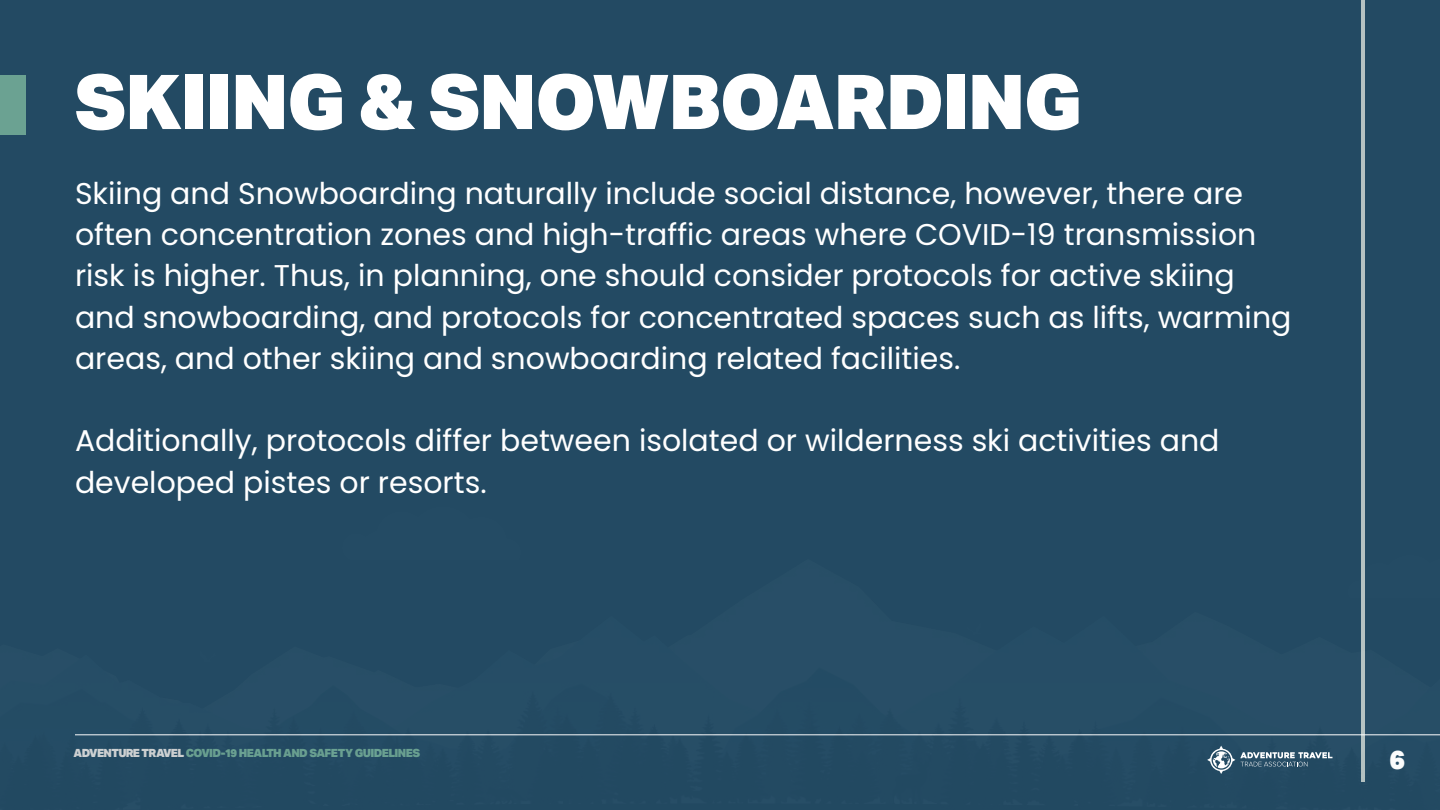
<style>
.page{position:relative;width:1440px;height:810px;background:#234a63}
.page>*{position:absolute;margin:0;border:0;box-sizing:border-box;transform-origin:0 0}
.t1{font:900 75.75px "Aktiv Grotesk";letter-spacing:-.015em;color:#fff}
.t2{font:30px/41.2px "Poppins";color:#fff}
.t3{font:900 26.25px "Aktiv Grotesk";color:#fff}
.t4{font:900 11.25px "Aktiv Grotesk";letter-spacing:-.055em;color:#6ba292}
.s1{color:#d1d3d4}
</style>
<div class="page">
<div style="left:0;top:75px;width:26px;height:60px;background:#6ba292"></div>
<hr style="left:1361px;top:0;width:4px;height:781px;background:#b5c2c2">
<img style="left:75px;top:734px;width:1365px;height:48px">
<svg style="left:1207px;top:746px;width:125px;height:28px"></svg>
<h1 class="t1" style="left:74px;top:53px;width:1010px">SKIING &amp; SNOWBOARDING</h1>
<p class="t2" style="left:75px;top:173px;width:1218px">Skiing and Snowboarding naturally include social distance, however, there are often concentration zones and high-traffic areas where COVID-19 transmission risk is higher. Thus, in planning, one should consider protocols for active skiing and snowboarding, and protocols for concentrated spaces such as lifts, warming areas, and other skiing and snowboarding related facilities.</p>
<p class="t2" style="left:75px;top:421px;width:1146px">Additionally, protocols differ between isolated or wilderness ski activities and developed pistes or resorts.</p>
<p class="t4" style="left:74px;top:745px;width:348px"><span class="s1">ADVENTURE TRAVEL</span> COVID-19 HEALTH AND SAFETY GUIDELINES</p>
<p class="t3" style="left:1389px;top:743px;width:17px">6</p>
</div>
